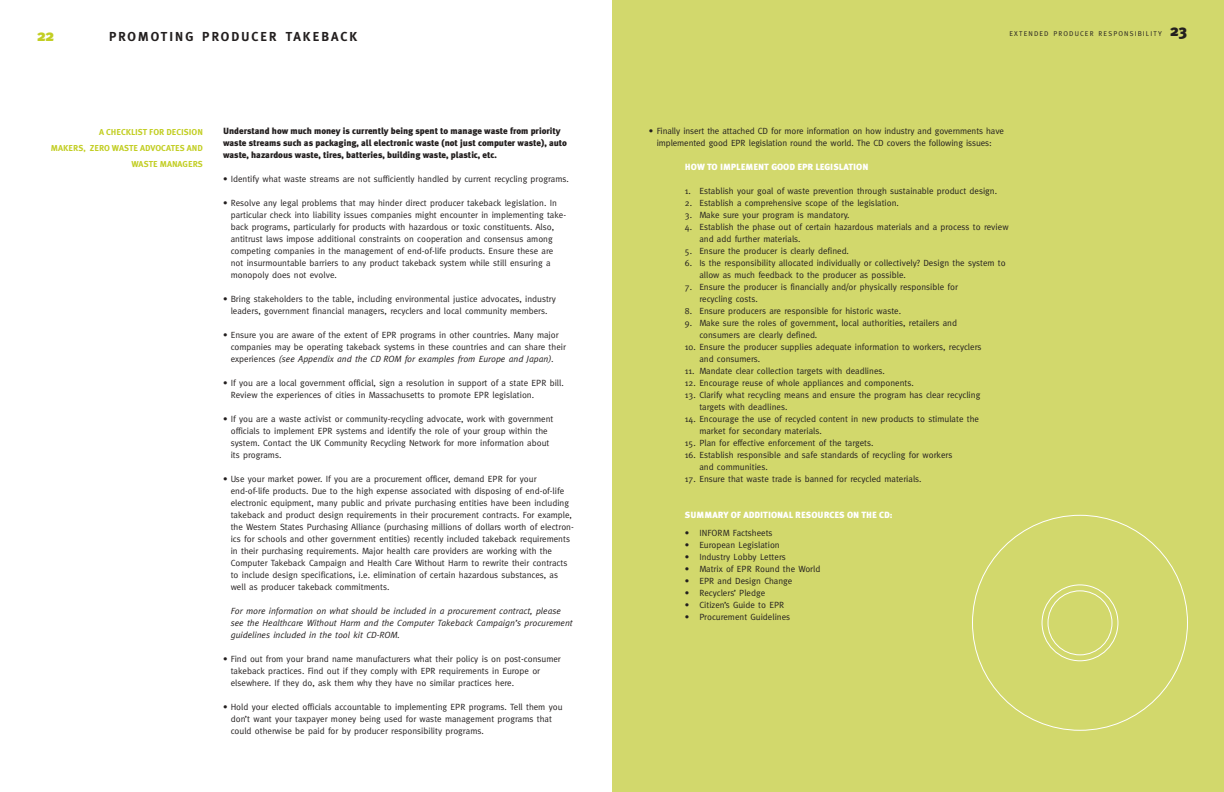
<style>
.page{position:relative;width:1224px;height:792px;background:#fff}
.page>*{position:absolute;margin:0;border:0;box-sizing:border-box;transform-origin:0 0}
.t1{font:900 16px "Meta Plus";color:#c2ce23}
.t2{font:900 16px "Meta Plus";color:#231f1f}
.t3{font:700 13px "Meta";letter-spacing:.16em;color:#231f1f}
.t4{font:9px/12px "Meta";color:#231f1f}
.t5{font:900 9px/12px "Meta Plus";color:#231f1f}
.t6{font:italic 9px/12px "Meta";color:#231f1f}
.t7{font:900 9px "Meta Plus";color:#fff}
.t8{font:700 8.6px/16px "Meta Plus";color:#c2ce23;text-align:right}
.t9{font:7px "Meta";letter-spacing:.16em;color:#231f1f}
.s1{font-style:italic}
</style>
<div class="page">
<div style="left:612px;top:0;width:612px;height:792px;background:#d2d86c"></div>
<svg style="left:972px;top:515px;width:216px;height:216px"></svg>
<svg style="left:1042px;top:584px;width:76px;height:77px"></svg>
<h1 class="t1" style="left:37px;top:29px;width:19px">22</h1>
<h2 class="t3" style="left:109px;top:31px;width:250px">PROMOTING PRODUCER TAKEBACK</h2>
<p class="t9" style="left:1010px;top:31px;width:154px">EXTENDED PRODUCER RESPONSIBILITY</p>
<h1 class="t2" style="left:1170px;top:25px;width:18px">23</h1>
<p class="t8" style="left:51px;top:125px;width:154px">A CHECKLIST FOR DECISION<br>MAKERS, ZERO WASTE ADVOCATES AND<br>WASTE MANAGERS</p>
<p class="t5" style="left:223px;top:126px;width:346px">Understand how much money is currently being spent to manage waste from priority waste streams such as packaging, all electronic waste (not just computer waste), auto waste, hazardous waste, tires, batteries, building waste, plastic, etc.</p>
<p class="t4" style="left:223px;top:174px;width:347px">• Identify what waste streams are not sufficiently handled by current recycling programs.</p>
<p class="t4" style="left:231px;top:198px;width:337px;text-indent:-8px">• Resolve any legal problems that may hinder direct producer takeback legislation. In particular check into liability issues companies might encounter in implementing take&shy;back programs, particularly for products with hazardous or toxic constituents. Also, antitrust laws impose additional constraints on cooperation and consensus among competing companies in the management of end-of-life products. Ensure these are not insurmountable barriers to any product takeback system while still ensuring a monopoly does not evolve.</p>
<p class="t4" style="left:223px;top:294px;width:335px;text-align:center">• Bring stakeholders to the table, including environmental justice advocates, industry leaders, government financial managers, recyclers and local community members.</p>
<p class="t4" style="left:231px;top:330px;width:337px;text-indent:-8px">• Ensure you are aware of the extent of EPR programs in other countries. Many major companies may be operating takeback systems in these countries and can share their experiences <span class="s1">(see Appendix and the CD ROM for examples from Europe and Japan).</span></p>
<p class="t4" style="left:231px;top:378px;width:335px;text-indent:-8px">• If you are a local government official, sign a resolution in support of a state EPR bill.<br>Review the experiences of cities in Massachusetts to promote EPR legislation.</p>
<p class="t4" style="left:231px;top:414px;width:324px;text-indent:-8px">• If you are a waste activist or community-recycling advocate, work with government officials to implement EPR systems and identify the role of your group within the system. Contact the UK Community Recycling Network for more information about its programs.</p>
<p class="t4" style="left:231px;top:474px;width:345px;text-indent:-8px">• Use your market power. If you are a procurement officer, demand EPR for your end-of-life products. Due to the high expense associated with disposing of end-of-life electronic equipment, many public and private purchasing entities have been including takeback and product design requirements in their procurement contracts. For example, the Western States Purchasing Alliance (purchasing millions of dollars worth of electron&shy;ics for schools and other government entities) recently included takeback requirements in their purchasing requirements. Major health care providers are working with the Computer Takeback Campaign and Health Care Without Harm to rewrite their contracts to include design specifications, i.e. elimination of certain hazardous substances, as well as producer takeback commitments.</p>
<p class="t6" style="left:231px;top:606px;width:344px">For more information on what should be included in a procurement contract, please see the Healthcare Without Harm and the Computer Takeback Campaign’s procurement guidelines included in the tool kit CD-ROM.</p>
<p class="t4" style="left:231px;top:654px;width:332px;text-indent:-8px">• Find out from your brand name manufacturers what their policy is on post-consumer takeback practices. Find out if they comply with EPR requirements in Europe or elsewhere. If they do, ask them why they have no similar practices here.</p>
<p class="t4" style="left:231px;top:702px;width:333px;text-indent:-8px">• Hold your elected officials accountable to implementing EPR programs. Tell them you don’t want your taxpayer money being used for waste management programs that could otherwise be paid for by producer responsibility programs.</p>
<p class="t4" style="left:649px;top:126px;width:357px;text-align:center">• Finally insert the attached CD for more information on how industry and governments have implemented good EPR legislation round the world. The CD covers the following issues:</p>
<p class="t7" style="left:685px;top:164px;width:185px">HOW TO IMPLEMENT GOOD EPR LEGISLATION</p>
<p class="t4" style="left:685px;top:186px;width:314px">1. Establish your goal of waste prevention through sustainable product design.</p>
<p class="t4" style="left:685px;top:198px;width:216px">2. Establish a comprehensive scope of the legislation.</p>
<p class="t4" style="left:685px;top:210px;width:166px">3. Make sure your program is mandatory.</p>
<p class="t4" style="left:699px;top:222px;width:311px;text-indent:-14px">4. Establish the phase out of certain hazardous materials and a process to review and add further materials.</p>
<p class="t4" style="left:685px;top:246px;width:166px">5. Ensure the producer is clearly defined.</p>
<p class="t4" style="left:699px;top:258px;width:308px;text-indent:-14px">6. Is the responsibility allocated individually or collectively? Design the system to allow as much feedback to the producer as possible.</p>
<p class="t4" style="left:699px;top:282px;width:260px;text-indent:-14px">7. Ensure the producer is financially and/or physically responsible for recycling costs.</p>
<p class="t4" style="left:685px;top:306px;width:218px">8. Ensure producers are responsible for historic waste.</p>
<p class="t4" style="left:699px;top:318px;width:259px;text-indent:-14px">9. Make sure the roles of government, local authorities, retailers and consumers are clearly defined.</p>
<p class="t4" style="left:699px;top:342px;width:284px;text-indent:-14px">10. Ensure the producer supplies adequate information to workers, recyclers and consumers.</p>
<p class="t4" style="left:685px;top:366px;width:201px">11. Mandate clear collection targets with deadlines.</p>
<p class="t4" style="left:685px;top:378px;width:230px">12. Encourage reuse of whole appliances and components.</p>
<p class="t4" style="left:699px;top:390px;width:282px;text-indent:-14px">13. Clarify what recycling means and ensure the program has clear recycling targets with deadlines.</p>
<p class="t4" style="left:699px;top:414px;width:281px;text-indent:-14px">14. Encourage the use of recycled content in new products to stimulate the market for secondary materials.</p>
<p class="t4" style="left:685px;top:438px;width:190px">15. Plan for effective enforcement of the targets.</p>
<p class="t4" style="left:699px;top:450px;width:255px;text-indent:-14px">16. Establish responsible and safe standards of recycling for workers and communities.</p>
<p class="t4" style="left:685px;top:474px;width:238px">17. Ensure that waste trade is banned for recycled materials.</p>
<p class="t7" style="left:685px;top:512px;width:209px">SUMMARY OF ADDITIONAL RESOURCES ON THE CD:</p>
<p class="t4" style="left:685px;top:528px;width:89px">• INFORM Factsheets</p>
<p class="t4" style="left:685px;top:540px;width:96px">• European Legislation</p>
<p class="t4" style="left:685px;top:552px;width:102px">• Industry Lobby Letters</p>
<p class="t4" style="left:685px;top:564px;width:137px">• Matrix of EPR Round the World</p>
<p class="t4" style="left:685px;top:576px;width:109px">• EPR and Design Change</p>
<p class="t4" style="left:685px;top:588px;width:82px">• Recyclers’ Pledge</p>
<p class="t4" style="left:685px;top:600px;width:101px">• Citizen’s Guide to EPR</p>
<p class="t4" style="left:685px;top:612px;width:107px">• Procurement Guidelines</p>
</div>
